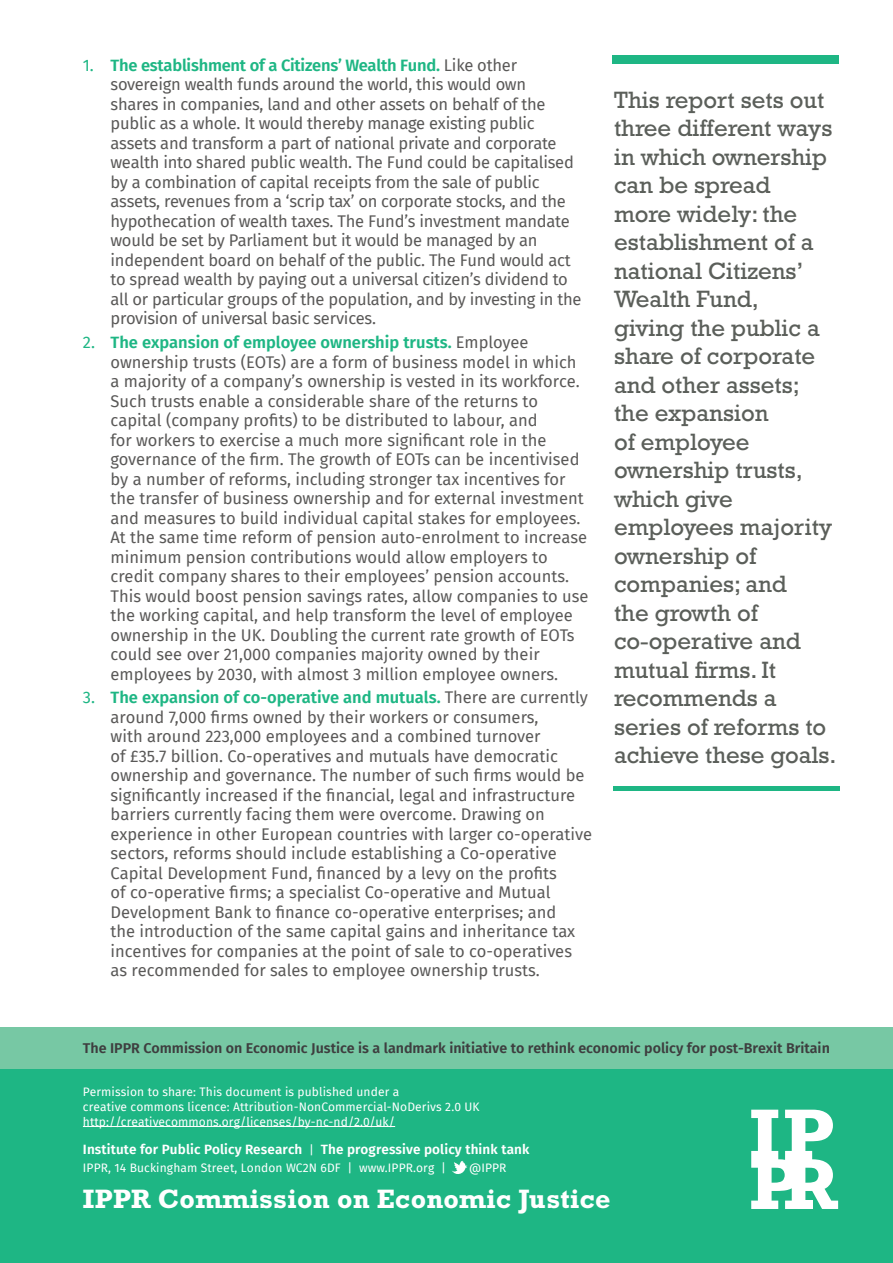
<style>
.page{position:relative;width:893px;height:1263px;background:#fff}
.page>*{position:absolute;margin:0;border:0;box-sizing:border-box;transform-origin:0 0}
.t1{font:700 27px "Rockwell Std";letter-spacing:.01em;color:#fff}
.t2{font:24px/28.5px "Rockwell Std";color:#5b5f5a}
.t3{font:16.5px/19.5px "Fira Sans";color:#5a5958}
.t4{font:600 14.25px "Fira Sans";color:#3e3e3f}
.t5{font:600 13.5px "Fira Sans";letter-spacing:.01em;color:#fff}
.t6{font:12px/15px "Fira Sans";letter-spacing:.01em;color:#fff}
.s1{color:#1eb684}
.s2{font-weight:600;color:#1eb684}
.s3{font-weight:400;font-size:12px}
</style>
<div class="page">
<div style="left:0;top:1027px;width:893px;height:195px;background:#77c8a4"></div>
<div style="left:0;top:1069px;width:893px;height:194px;background:#1eb684"></div>
<hr style="left:83px;top:1126px;width:312px;height:1px;background:#fff">
<svg style="left:751px;top:1110px;width:87px;height:99px"></svg>
<svg style="left:452px;top:1161px;width:15px;height:13px"></svg>
<div style="left:612px;top:55px;width:227px;height:9px;background:#1eb684"></div>
<hr style="left:613px;top:787px;width:227px;height:4px;background:#1eb684">
<p class="t3" style="left:111px;top:55px;width:472px;text-indent:-28px"><span class="s1">1.</span> <span class="s2">The establishment of a Citizens’ Wealth Fund.</span> Like other sovereign wealth funds around the world, this would own<br>shares in companies, land and other assets on behalf of the public as a whole. It would thereby manage existing public assets and transform a part of national private and corporate wealth into shared public wealth. The Fund could be capitalised by a combination of capital receipts from the sale of public assets, revenues from a ‘scrip tax’ on corporate stocks, and the hypothecation of wealth taxes. The Fund’s investment mandate would be set by Parliament but it would be managed by an independent board on behalf of the public. The Fund would act to spread wealth by paying out a universal citizen’s dividend to all or particular groups of the population, and by investing in the provision of universal basic services.</p>
<p class="t3" style="left:111px;top:332px;width:480px;text-indent:-28px"><span class="s1">2.</span> <span class="s2">The expansion of employee ownership trusts.</span> Employee ownership trusts (EOTs) are a form of business model in which a majority of a company’s ownership is vested in its workforce.<br>Such trusts enable a considerable share of the returns to capital (company profits) to be distributed to labour, and<br>for workers to exercise a much more significant role in the governance of the firm. The growth of EOTs can be incentivised by a number of reforms, including stronger tax incentives for the transfer of business ownership and for external investment and measures to build individual capital stakes for employees.<br>At the same time reform of pension auto-enrolment to increase minimum pension contributions would allow employers to credit company shares to their employees’ pension accounts.<br>This would boost pension savings rates, allow companies to use the working capital, and help transform the level of employee ownership in the UK. Doubling the current rate growth of EOTs could see over 21,000 companies majority owned by their employees by 2030, with almost 3 million employee owners.</p>
<p class="t3" style="left:111px;top:687px;width:483px;text-indent:-28px"><span class="s1">3.</span> <span class="s2">The expansion of co-operative and mutuals.</span> There are currently around 7,000 firms owned by their workers or consumers,<br>with around 223,000 employees and a combined turnover<br>of £35.7 billion. Co-operatives and mutuals have democratic ownership and governance. The number of such firms would be significantly increased if the financial, legal and infrastructure barriers currently facing them were overcome. Drawing on experience in other European countries with larger co-operative sectors, reforms should include establishing a Co-operative Capital Development Fund, financed by a levy on the profits<br>of co-operative firms; a specialist Co-operative and Mutual Development Bank to finance co-operative enterprises; and<br>the introduction of the same capital gains and inheritance tax incentives for companies at the point of sale to co-operatives as recommended for sales to employee ownership trusts.</p>
<p class="t2" style="left:614px;top:85px;width:224px">This report sets out three different ways in which ownership can be spread<br>more widely: the establishment of a national Citizens’<br>Wealth Fund,<br>giving the public a share of corporate and other assets; the expansion<br>of employee ownership trusts, which give employees majority ownership of companies; and<br>the growth of co-operative and mutual firms. It recommends a series of reforms to achieve these goals.</p>
<p class="t4" style="left:83px;top:1037px;width:748px">The IPPR Commission on Economic Justice is a landmark initiative to rethink economic policy for post-Brexit Britain</p>
<p class="t6" style="left:83px;top:1083px;width:398px">Permission to share: This document is published under a<br>creative commons licence: Attribution-NonCommercial-NoDerivs 2.0 UK http://creativecommons.org/licenses/by-nc-nd/2.0/uk/</p>
<p class="t5" style="left:83px;top:1138px;width:448px">Institute for Public Policy Research <span class="s3">|</span> The progressive policy think tank</p>
<p class="t6" style="left:83px;top:1160px;width:364px">IPPR, 14 Buckingham Street, London WC2N 6DF | www.IPPR.org |</p>
<p class="t6" style="left:469px;top:1160px;width:39px">@IPPR</p>
<h1 class="t1" style="left:83px;top:1183px;width:529px">IPPR Commission on Economic Justice</h1>
</div>
